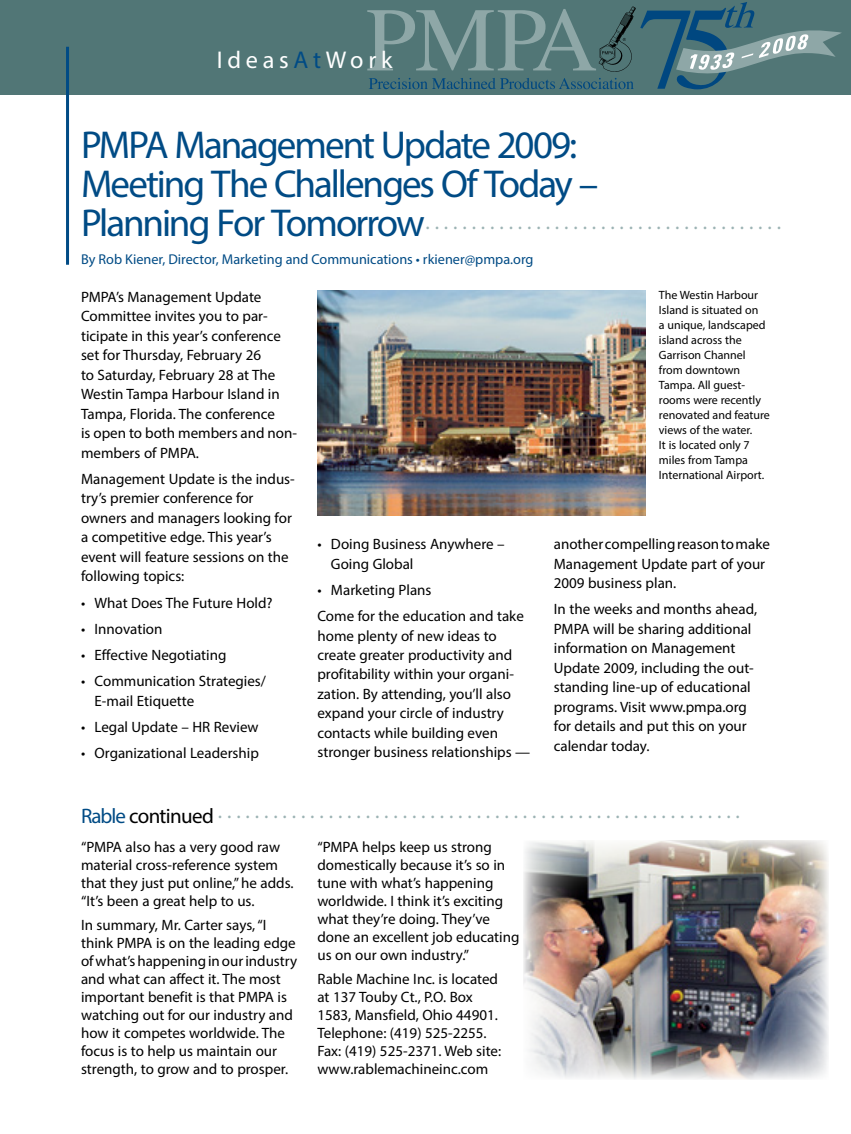
<style>
.page{position:relative;width:851px;height:1134px;background:#fff}
.page>*{position:absolute;margin:0;border:0;box-sizing:border-box;transform-origin:0 0}
.t1{font:39px/39px "Myriad Pro";letter-spacing:-.055em;color:#004b85}
.t2{font:24.3px "Myriad Pro";letter-spacing:.195em;color:#fff}
.t3{font:21px "Myriad Pro";letter-spacing:-.035em;color:#9cb3b4}
.t4{font:15px/19.5px "Myriad Pro";color:#000}
.t5{font:14.25px "Myriad Pro";color:#004b85}
.t6{font:12px/15px "Myriad Pro";color:#000}
.s1{color:#004b85}
.s2{color:#000}
</style>
<div class="page">
<div style="left:0;top:0;width:850px;height:94px;background:#517676"></div>
<svg style="left:367px;top:2px;width:474px;height:87px"></svg>
<hr style="left:66px;top:47px;width:3px;height:218px;background:#004b85">
<img style="left:523px;top:840px;width:305px;height:240px">
<img style="left:317px;top:290px;width:328px;height:226px">
<h2 class="t2" style="left:217px;top:45px;width:177px">Ideas<span class="s1">At</span>Work</h2>
<h1 class="t1" style="left:81px;top:125px;width:519px">PMPA Management Update 2009:<br>Meeting The Challenges Of Today –<br>Planning For Tomorrow</h1>
<h3 class="t3" style="left:425px;top:209px;width:357px">. . . . . . . . . . . . . . . . . . . . . . . . . . . . . . . . . . . . . . .</h3>
<p class="t5" style="left:81px;top:251px;width:454px">By Rob Kiener, Director, Marketing and Communications • rkiener@pmpa.org</p>
<p class="t6" style="left:658px;top:288px;width:113px">The Westin Harbour<br>Island is situated on<br>a unique, landscaped island across the<br>Garrison Channel from downtown<br>Tampa. All guest&shy;rooms were recently renovated and feature views of the water.<br>It is located only 7 miles from Tampa<br>International Airport.</p>
<p class="t4" style="left:81px;top:286px;width:217px">PMPA’s Management Update<br>Committee invites you to par&shy;ticipate in this year’s conference set for Thursday, February 26<br>to Saturday, February 28 at The<br>Westin Tampa Harbour Island in<br>Tampa, Florida. The conference<br>is open to both members and non&shy;members of PMPA.</p>
<p class="t4" style="left:81px;top:469px;width:215px">Management Update is the indus&shy;try’s premier conference for owners and managers looking for a competitive edge. This year’s event will feature sessions on the following topics:</p>
<p class="t4" style="left:81px;top:592px;width:193px">• What Does The Future Hold?</p>
<p class="t4" style="left:81px;top:619px;width:83px">• Innovation</p>
<p class="t4" style="left:81px;top:645px;width:147px">• Effective Negotiating</p>
<p class="t4" style="left:94px;top:671px;width:173px;text-indent:-14px">• Communication Strategies/<br>E-mail Etiquette</p>
<p class="t4" style="left:81px;top:717px;width:179px">• Legal Update – HR Review</p>
<p class="t4" style="left:81px;top:743px;width:179px">• Organizational Leadership</p>
<p class="t4" style="left:331px;top:534px;width:175px;text-indent:-14px">• Doing Business Anywhere –<br>Going Global</p>
<p class="t4" style="left:317px;top:576px;width:208px;line-height:26.2px">• Marketing Plans<br>Come for the education and take</p>
<p class="t4" style="left:317px;top:625px;width:214px">home plenty of new ideas to create greater productivity and profitability within your organi&shy;zation. By attending, you’ll also expand your circle of industry contacts while building even stronger business relationships —</p>
<p class="t4" style="left:554px;top:534px;width:217px">another compelling reason to make<br>Management Update part of your<br>2009 business plan.</p>
<p class="t4" style="left:554px;top:599px;width:205px">In the weeks and months ahead,<br>PMPA will be sharing additional information on Management<br>Update 2009, including the out&shy;standing line-up of educational programs. Visit www.pmpa.org for details and put this on your calendar today.</p>
<h3 class="t3" style="left:81px;top:798px;width:660px"><span class="s1">Rable</span> <span class="s2">continued</span>. . . . . . . . . . . . . . . . . . . . . . . . . . . . . . . . . . . . . . . . . . . . . . . . . . . . . . . . . .</h3>
<p class="t4" style="left:81px;top:837px;width:214px;line-height:18px">“PMPA also has a very good raw material cross-reference system that they just put online,” he adds. “It’s been a great help to us.</p>
<p class="t4" style="left:81px;top:916px;width:218px;line-height:18px">In summary, Mr. Carter says, “I think PMPA is on the leading edge of what’s happening in our industry and what can affect it. The most important benefit is that PMPA is watching out for our industry and how it competes worldwide. The focus is to help us maintain our strength, to grow and to prosper.</p>
<p class="t4" style="left:317px;top:837px;width:203px;line-height:18px">“PMPA helps keep us strong domestically because it’s so in tune with what’s happening worldwide. I think it’s exciting what they’re doing. They’ve done an excellent job educating us on our own industry.”</p>
<p class="t4" style="left:317px;top:970px;width:185px;line-height:18px">Rable Machine Inc. is located at 137 Touby Ct., P.O. Box<br>1583, Mansfield, Ohio 44901.<br>Telephone: (419) 525-2255.<br>Fax: (419) 525-2371. Web site: www.rablemachineinc.com</p>
</div>
